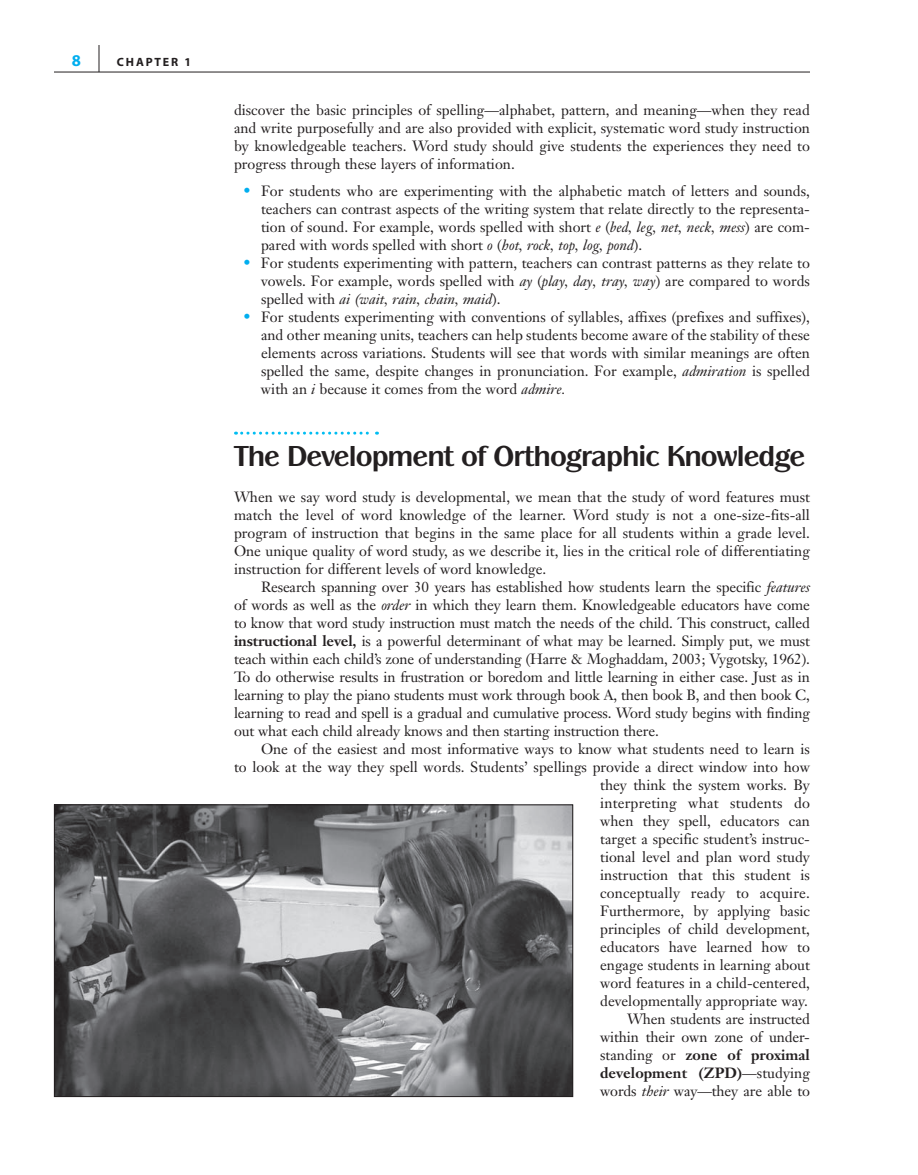
<style>
.page{position:relative;width:918px;height:1175px;background:#fff}
.page>*{position:absolute;margin:0;border:0;box-sizing:border-box;transform-origin:0 0}
.t1{font:700 30px "Panache Itc T";letter-spacing:-.03em;color:#231f20}
.t2{font:700 16.5px "Myriad";color:#00aeef}
.t3{font:14.7px/18px "Janson Text";color:#231f20;text-align:justify}
.t4{font:700 12px "Myriad";letter-spacing:.15em;color:#231f20}
.s1{font-size:15px;color:#00aeef}
.s2{font-style:italic}
.s3{font-weight:700}
</style>
<div class="page">
<hr style="left:54px;top:72px;width:756px;height:1px;background:#231f20">
<svg style="left:99px;top:45px;width:1px;height:27px"></svg>
<svg style="left:236px;top:431px;width:141px;height:3px"></svg>
<img style="left:56px;top:806px;width:515px;height:288px">
<div style="left:54px;top:804px;width:519px;height:292px;border:1px solid #231f20"></div>
<p class="t2" style="left:72px;top:52px;width:11px">8</p>
<p class="t4" style="left:117px;top:56px;width:76px">CHAPTER 1</p>
<p class="t3" style="left:234px;top:101px;width:578px">discover the basic principles of spelling—alphabet, pattern, and meaning—when they read and write purposefully and are also provided with explicit, systematic word study instruction by knowledgeable teachers. Word study should give students the experiences they need to progress through these layers of information.</p>
<p class="t3" style="left:261px;top:182px;width:551px;text-indent:-18px"><span class="s1">•</span> For students who are experimenting with the alphabetic match of letters and sounds, teachers can contrast aspects of the writing system that relate directly to the representa&shy;tion of sound. For example, words spelled with short <span class="s2">e</span> (<span class="s2">bed, leg, net, neck, mess</span>) are com&shy;pared with words spelled with short <span class="s2">o</span> (<span class="s2">hot, rock, top, log, pond</span>).</p>
<p class="t3" style="left:261px;top:254px;width:551px;text-indent:-18px"><span class="s1">•</span> For students experimenting with pattern, teachers can contrast patterns as they relate to vowels. For example, words spelled with <span class="s2">ay</span> (<span class="s2">play, day, tray, way</span>) are compared to words spelled with <span class="s2">ai (wait, rain, chain, maid</span>).</p>
<p class="t3" style="left:261px;top:308px;width:551px;text-indent:-18px"><span class="s1">•</span> For students experimenting with conventions of syllables, affixes (prefixes and suffixes), and other meaning units, teachers can help students become aware of the stability of these elements across variations. Students will see that words with similar meanings are often spelled the same, despite changes in pronunciation. For example, <span class="s2">admiration</span> is spelled with an <span class="s2">i</span> because it comes from the word <span class="s2">admire.</span></p>
<h1 class="t1" style="left:234px;top:438px;width:573px">The Development of Orthographic Knowledge</h1>
<p class="t3" style="left:234px;top:488px;width:578px">When we say word study is developmental, we mean that the study of word features must match the level of word knowledge of the learner. Word study is not a one-size-fits-all program of instruction that begins in the same place for all students within a grade level.<br>One unique quality of word study, as we describe it, lies in the critical role of differentiating instruction for different levels of word knowledge.</p>
<p class="t3" style="left:234px;top:578px;width:578px;text-indent:27px">Research spanning over 30 years has established how students learn the specific <span class="s2">features </span>of words as well as the <span class="s2">order</span> in which they learn them. Knowledgeable educators have come to know that word study instruction must match the needs of the child. This construct, called <span class="s3">instructional level,</span> is a powerful determinant of what may be learned. Simply put, we must teach within each child’s zone of understanding (Harre &amp; Moghaddam, 2003; Vygotsky, 1962).<br>To do otherwise results in frustration or boredom and little learning in either case. Just as in learning to play the piano students must work through book A, then book B, and then book C, learning to read and spell is a gradual and cumulative process. Word study begins with finding out what each child already knows and then starting instruction there.</p>
<p class="t3" style="left:234px;top:740px;width:578px;text-align:right">One of the easiest and most informative ways to know what students need to learn is<br>to look at the way they spell words. Students’ spellings provide a direct window into how they think the system works. By<br>interpreting what students do<br>when they spell, educators can<br>target a specific student’s instruc-<br>tional level and plan word study<br>instruction that this student is<br>conceptually ready to acquire.<br>Furthermore, by applying basic<br>principles of child development,<br>educators have learned how to<br>engage students in learning about<br>word features in a child-centered,<br>developmentally appropriate way.<br>When students are instructed<br>within their own zone of under-<br>standing or <span class="s3">zone of proximal<br>development (ZPD)</span>—studying<br>words <span class="s2">their</span> way—they are able to</p>
</div>
